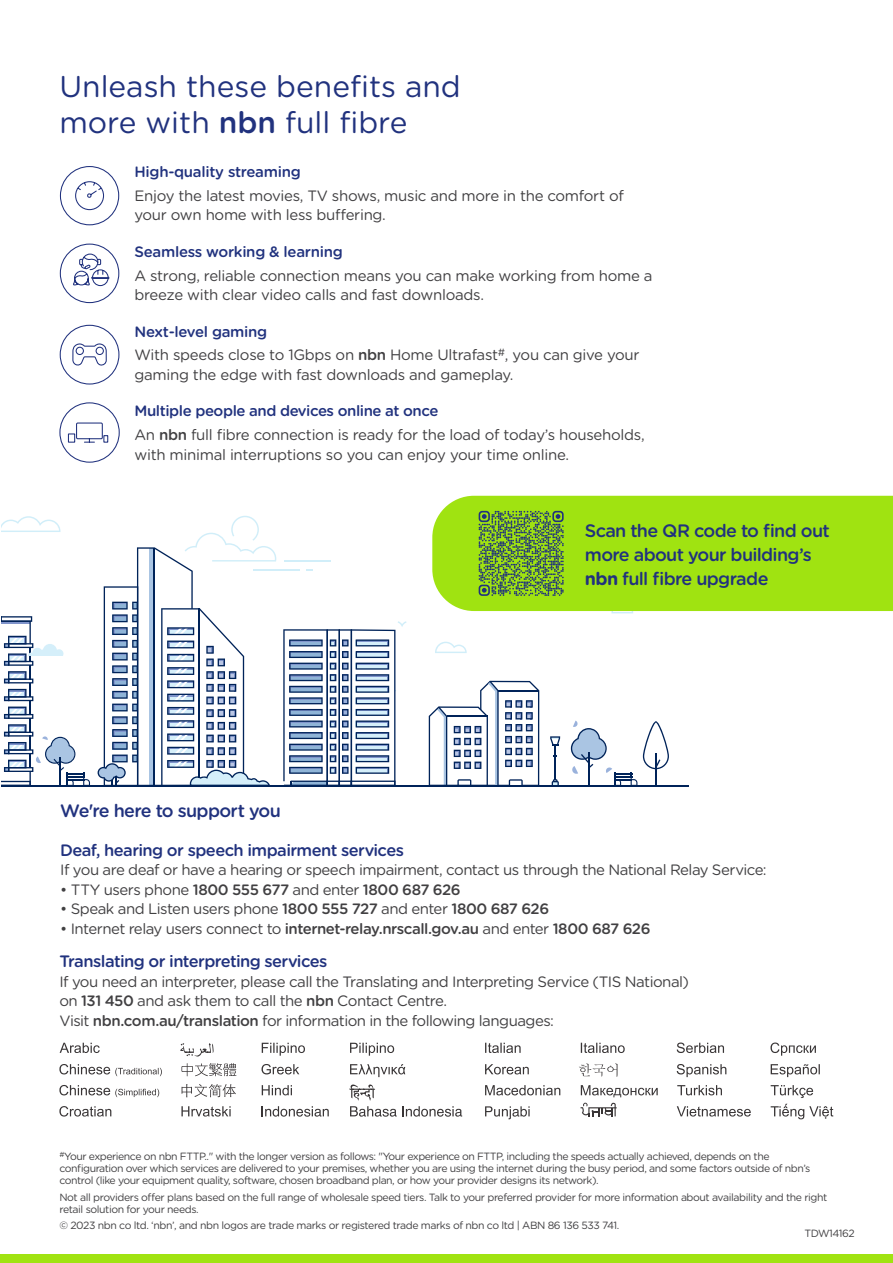
<style>
.page{position:relative;width:893px;height:1263px;background:#fff}
.page>*{position:absolute;margin:0;border:0;box-sizing:border-box;transform-origin:0 0}
.t1{font:30px/36px "Gotham Rounded";color:#21327e}
.Body_Front{font:500 18px/24px "Gotham Rounded";letter-spacing:-.04em;color:#21327e}
.t2{font:500 16.5px "Gotham Rounded";letter-spacing:-.035em;color:#21327e}
.t3{font:15px/19.5px "Gotham Rounded";letter-spacing:-.03em;color:#414042}
.t4{font:500 15px "Gotham Rounded";letter-spacing:-.02em;color:#21327e}
.t5{font:500 15px "Gotham Rounded";letter-spacing:-.03em;color:#414042}
.t6{font:10.5px/12px "Gotham Rounded";letter-spacing:-.045em;color:#414042}
.s1{font-weight:500}
.s2{font-weight:700}
.s3{font-weight:400}
</style>
<div class="page">
<svg style="left:59px;top:1106px;width:52px;height:10px"></svg>
<svg style="left:181px;top:1106px;width:50px;height:10px"></svg>
<svg style="left:59px;top:1085px;width:100px;height:12px"></svg>
<svg style="left:181px;top:1084px;width:55px;height:13px"></svg>
<svg style="left:59px;top:1064px;width:103px;height:12px"></svg>
<svg style="left:181px;top:1063px;width:55px;height:13px"></svg>
<svg style="left:60px;top:1043px;width:40px;height:10px"></svg>
<svg style="left:180px;top:1043px;width:34px;height:13px"></svg>
<svg style="left:262px;top:1043px;width:43px;height:13px"></svg>
<svg style="left:350px;top:1043px;width:44px;height:13px"></svg>
<svg style="left:262px;top:1085px;width:30px;height:10px"></svg>
<svg style="left:261px;top:1064px;width:38px;height:10px"></svg>
<svg style="left:350px;top:1064px;width:55px;height:13px"></svg>
<svg style="left:262px;top:1106px;width:67px;height:11px"></svg>
<svg style="left:349px;top:1084px;width:113px;height:33px"></svg>
<svg style="left:485px;top:1064px;width:44px;height:10px"></svg>
<svg style="left:485px;top:1043px;width:36px;height:10px"></svg>
<svg style="left:581px;top:1043px;width:44px;height:10px"></svg>
<svg style="left:485px;top:1085px;width:75px;height:10px"></svg>
<svg style="left:581px;top:1085px;width:77px;height:12px"></svg>
<svg style="left:485px;top:1106px;width:45px;height:13px"></svg>
<svg style="left:581px;top:1103px;width:36px;height:13px"></svg>
<svg style="left:579px;top:1063px;width:39px;height:14px"></svg>
<svg style="left:677px;top:1106px;width:74px;height:10px"></svg>
<svg style="left:771px;top:1104px;width:62px;height:15px"></svg>
<svg style="left:677px;top:1042px;width:47px;height:11px"></svg>
<svg style="left:677px;top:1085px;width:45px;height:10px"></svg>
<svg style="left:771px;top:1085px;width:42px;height:13px"></svg>
<svg style="left:677px;top:1064px;width:49px;height:13px"></svg>
<svg style="left:771px;top:1064px;width:49px;height:13px"></svg>
<svg style="left:770px;top:1042px;width:46px;height:14px"></svg>
<div style="left:0;top:1254px;width:893px;height:9px;background:#a0e311"></div>
<svg style="left:59px;top:166px;width:61px;height:60px"></svg>
<svg style="left:59px;top:243px;width:61px;height:61px"></svg>
<svg style="left:59px;top:324px;width:61px;height:61px"></svg>
<svg style="left:59px;top:402px;width:61px;height:61px"></svg>
<svg style="left:1px;top:516px;width:59px;height:16px"></svg>
<svg style="left:435px;top:642px;width:32px;height:11px"></svg>
<svg style="left:306px;top:569px;width:6px;height:2px"></svg>
<hr style="left:253px;top:569px;width:47px;height:2px;background:#d1eef9">
<hr style="left:285px;top:560px;width:46px;height:2px;background:#d1eef9">
<svg style="left:611px;top:611px;width:22px;height:2px"></svg>
<hr style="left:1px;top:785px;width:687px;height:1px;background:#002359">
<hr style="left:554px;top:745px;width:2px;height:34px;background:#002359">
<svg style="left:552px;top:779px;width:7px;height:6px"></svg>
<svg style="left:550px;top:736px;width:10px;height:9px"></svg>
<svg style="left:571px;top:721px;width:66px;height:64px"></svg>
<svg style="left:283px;top:621px;width:123px;height:164px"></svg>
<svg style="left:98px;top:516px;width:178px;height:269px"></svg>
<hr style="left:655px;top:753px;width:2px;height:33px;background:#002359">
<svg style="left:643px;top:721px;width:26px;height:48px"></svg>
<svg style="left:1px;top:616px;width:89px;height:169px"></svg>
<svg style="left:429px;top:681px;width:110px;height:104px"></svg>
<div style="left:432px;top:496px;width:461px;height:115px;background:#a0e311"></div>
<svg style="left:479px;top:511px;width:85px;height:87px;background:#6f9f3a"></svg>
<p class="t1" style="left:59px;top:67px;width:403px">Unleash these benefits and more with <span class="s1">nbn</span> full fibre</p>
<p class="t4" style="left:134px;top:161px;width:168px">High-quality streaming</p>
<p class="t3" style="left:134px;top:185px;width:491px">Enjoy the latest movies, TV shows, music and more in the comfort of your own home with less buffering.</p>
<p class="t4" style="left:134px;top:241px;width:210px">Seamless working &amp; learning</p>
<p class="t3" style="left:134px;top:265px;width:520px">A strong, reliable connection means you can make working from home a breeze with clear video calls and fast downloads.</p>
<p class="t4" style="left:134px;top:321px;width:134px">Next-level gaming</p>
<p class="t3" style="left:134px;top:345px;width:507px">With speeds close to 1Gbps on <span class="s1">nbn</span> Home Ultrafast<sup>#</sup>, you can give your gaming the edge with fast downloads and gameplay.</p>
<p class="t4" style="left:134px;top:400px;width:305px">Multiple people and devices online at once</p>
<p class="t3" style="left:134px;top:424px;width:512px">An <span class="s1">nbn</span> full fibre connection is ready for the load of today’s households, with minimal interruptions so you can enjoy your time online.</p>
<p class="Body_Front" style="left:585px;top:517px;width:246px">Scan the QR code to find out more about your building’s <span class="s2">nbn</span> full fibre upgrade</p>
<p class="Body_Front" style="left:60px;top:797px;width:222px">We're here to support you</p>
<p class="t2" style="left:60px;top:838px;width:345px">Deaf, hearing or speech impairment services</p>
<p class="t3" style="left:60px;top:860px;width:708px">If you are deaf or have a hearing or speech impairment, contact us through the National Relay Service:</p>
<p class="t3" style="left:60px;top:879px;width:402px">• TTY users phone <span class="s1">1800 555 677</span> and enter <span class="s1">1800 687 626</span></p>
<p class="t3" style="left:60px;top:899px;width:490px">• Speak and Listen users phone <span class="s1">1800 555 727</span> and enter <span class="s1">1800 687 626</span></p>
<p class="t5" style="left:60px;top:918px;width:592px"><span class="s3">• Internet relay users connect to</span> internet-relay.nrscall.gov.au <span class="s3">and enter</span> 1800 687 626</p>
<p class="t2" style="left:59px;top:949px;width:269px">Translating or interpreting services</p>
<p class="t3" style="left:59px;top:971px;width:631px">If you need an interpreter, please call the Translating and Interpreting Service (TIS National) on <span class="s1">131 450</span> and ask them to call the <span class="s1">nbn</span> Contact Centre.</p>
<p class="t3" style="left:59px;top:1010px;width:496px">Visit <span class="s1">nbn.com.au/translation</span> for information in the following languages:</p>
<p class="t6" style="left:59px;top:1150px;width:752px"><sup>#</sup>Your experience on nbn FTTP.." with the longer version as follows: "Your experience on FTTP, including the speeds actually achieved, depends on the configuration over which services are delivered to your premises, whether you are using the internet during the busy period, and some factors outside of nbn’s control (like your equipment quality, software, chosen broadband plan, or how your provider designs its network).</p>
<p class="t6" style="left:59px;top:1190px;width:769px">Not all providers offer plans based on the full range of wholesale speed tiers. Talk to your preferred provider for more information about availability and the right retail solution for your needs.</p>
<p class="t6" style="left:59px;top:1219px;width:562px">© 2023 nbn co ltd. ‘nbn’, and nbn logos are trade marks or registered trade marks of nbn co ltd | ABN 86 136 533 741.</p>
<p class="t6" style="left:804px;top:1227px;width:52px">TDW14162</p>
</div>
